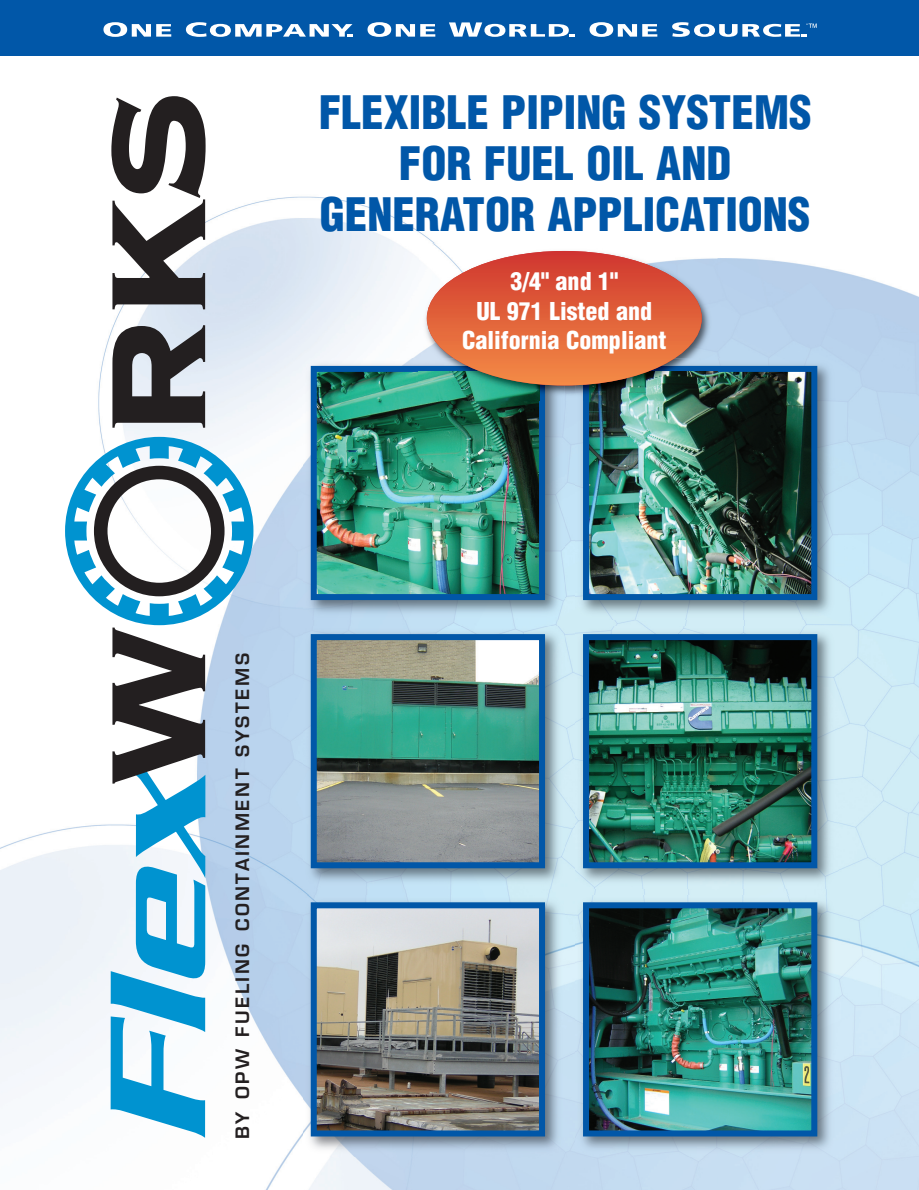
<style>
.page{position:relative;width:919px;height:1190px;background:#fff}
.page>*{position:absolute;margin:0;border:0;box-sizing:border-box;transform-origin:0 0}
.t1{font:900 condensed 45px/51px "Helvetica";color:#0157a8;text-align:center}
.t2{font:900 condensed 24px/29.1px "Helvetica";color:#fff;text-align:center}
.t3{font:600 18px "Eurostile";letter-spacing:.14em;color:#231f20}
</style>
<div class="page">
<img style="left:0;top:134px;width:918px;height:1055px">
<img style="left:303px;top:359px;width:261px;height:261px">
<img style="left:317px;top:373px;width:220px;height:220px">
<div style="left:310px;top:366px;width:234px;height:234px;border:6px solid #0157a8"></div>
<img style="left:575px;top:359px;width:261px;height:261px">
<img style="left:589px;top:373px;width:220px;height:220px">
<div style="left:582px;top:366px;width:234px;height:234px;border:6px solid #0157a8"></div>
<img style="left:303px;top:627px;width:261px;height:261px">
<img style="left:317px;top:641px;width:220px;height:220px">
<div style="left:310px;top:634px;width:234px;height:234px;border:6px solid #0157a8"></div>
<img style="left:575px;top:627px;width:261px;height:261px">
<img style="left:589px;top:641px;width:220px;height:220px">
<div style="left:582px;top:634px;width:234px;height:234px;border:6px solid #0157a8"></div>
<img style="left:303px;top:895px;width:261px;height:261px">
<img style="left:317px;top:909px;width:220px;height:220px">
<div style="left:310px;top:902px;width:234px;height:234px;border:6px solid #0157a8"></div>
<img style="left:575px;top:895px;width:261px;height:261px">
<img style="left:589px;top:909px;width:220px;height:220px">
<div style="left:582px;top:902px;width:234px;height:234px;border:6px solid #0157a8"></div>
<div style="left:0;top:0;width:918px;height:56px;background:#0157a8"></div>
<svg style="left:103px;top:22px;width:68px;height:15px"></svg>
<svg style="left:186px;top:22px;width:166px;height:15px"></svg>
<svg style="left:367px;top:22px;width:68px;height:15px"></svg>
<svg style="left:449px;top:22px;width:125px;height:15px"></svg>
<svg style="left:589px;top:22px;width:47px;height:15px"></svg>
<svg style="left:642px;top:24px;width:15px;height:13px"></svg>
<svg style="left:672px;top:22px;width:144px;height:15px"></svg>
<svg style="left:65px;top:437px;width:188px;height:700px"></svg>
<svg style="left:112px;top:325px;width:93px;height:102px;background:#626266"></svg>
<svg style="left:111px;top:96px;width:94px;height:213px"></svg>
<img style="left:418px;top:243px;width:299px;height:158px">
<img style="left:418px;top:359px;width:146px;height:42px">
<img style="left:418px;top:366px;width:126px;height:35px">
<img style="left:418px;top:372px;width:120px;height:29px">
<img style="left:575px;top:359px;width:142px;height:42px">
<img style="left:582px;top:366px;width:135px;height:35px">
<img style="left:588px;top:372px;width:129px;height:29px">
<div style="left:426px;top:251px;width:275px;height:134px;background:linear-gradient(to bottom,#cf3730,#f38b45);border-radius:50%"></div>
<p class="t1" style="left:318px;top:90px;width:494px">FLEXIBLE PIPING SYSTEMS<br>FOR FUEL OIL AND<br>GENERATOR APPLICATIONS</p>
<p class="t2" style="left:462px;top:269px;width:205px">3/4" and 1"<br>UL 971 Listed and<br>California Compliant</p>
<p class="t3" style="left:235px;top:1138px;width:487px;rotate:-90deg">BY OPW FUELING CONTAINMENT SYSTEMS</p>
</div>
